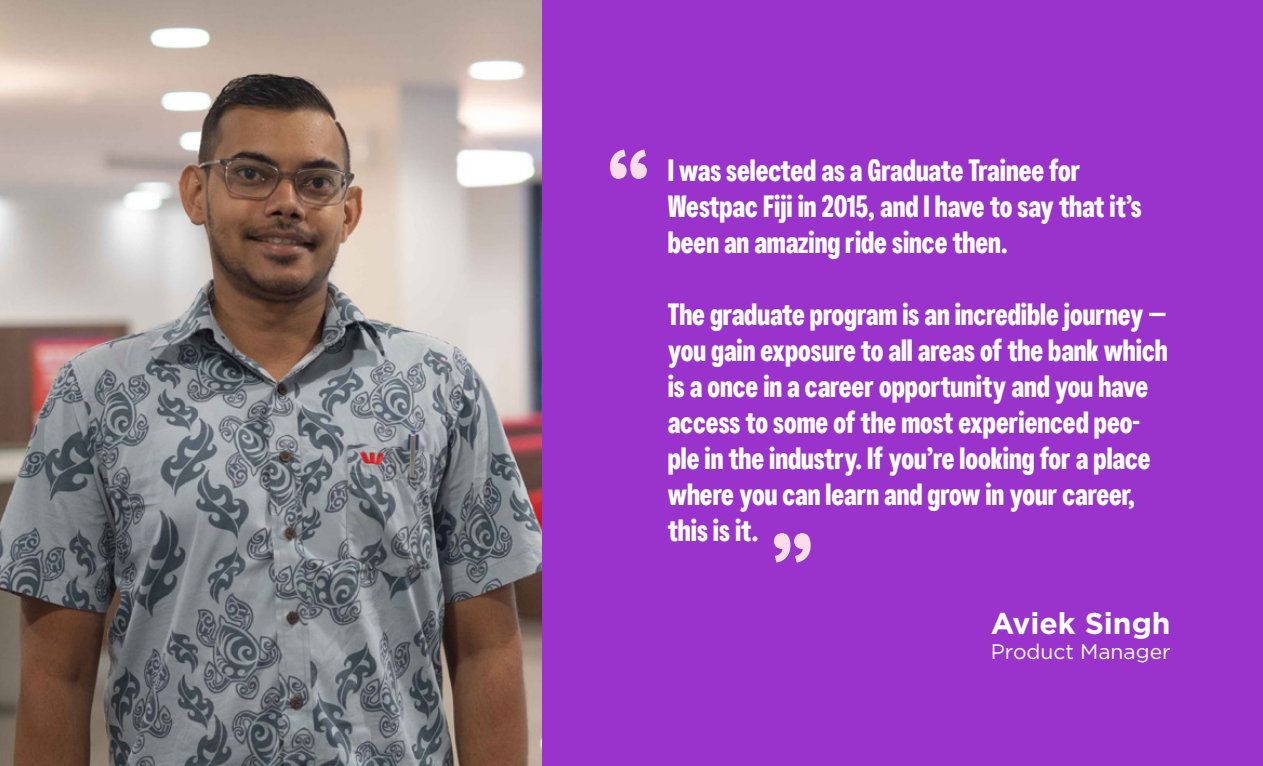
<style>
.page{position:relative;width:1263px;height:766px;background:#fff}
.page>*{position:absolute;margin:0;border:0;box-sizing:border-box;transform-origin:0 0}
.t1{font:700 99px "Westpac";color:#fbddea}
.t2{font:700 30px/36px "Westpac";color:#fff}
.t3{font:700 30px "Gotham";color:#fff}
.t4{font:21px "Gotham";color:#fff}
</style>
<div class="page">
<div style="left:541px;top:0;width:722px;height:765px;background:#93c"></div>
<img style="left:0;top:0;width:541px;height:765px">
<h1 class="t1" style="left:608px;top:126px;width:43px">“</h1>
<p class="t2" style="left:668px;top:152px;width:475px">I was selected as a Graduate Trainee for<br>Westpac Fiji in 2015, and I have to say that it’s been an amazing ride since then.</p>
<p class="t2" style="left:668px;top:296px;width:501px">The graduate program is an incredible journey — you gain exposure to all areas of the bank which is a once in a career opportunity and you have access to some of the most experienced peo&shy;ple in the industry. If you’re looking for a place where you can learn and grow in your career, this is it.</p>
<h1 class="t1" style="left:813px;top:585px;width:43px;rotate:-180deg">“</h1>
<p class="t3" style="left:991px;top:603px;width:181px">Aviek Singh</p>
<p class="t4" style="left:991px;top:638px;width:181px">Product Manager</p>
</div>
